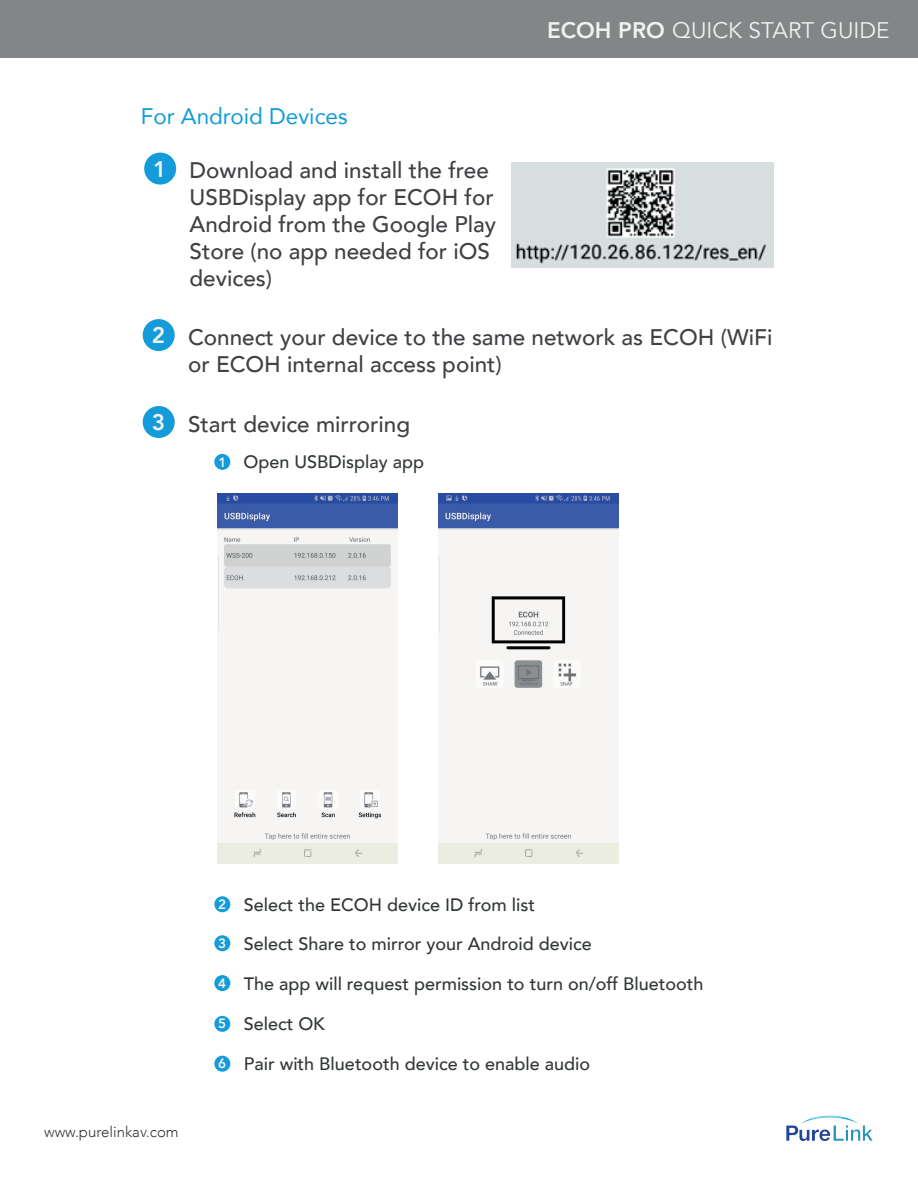
<style>
.page{position:relative;width:918px;height:1188px;background:#fff}
.page>*{position:absolute;margin:0;border:0;box-sizing:border-box;transform-origin:0 0}
.t1{font:500 22.5px/27px "Avenir";color:#3f4144}
.t2{font:22.5px "Avenir";color:#f1f3f2}
.t3{font:22.5px "Avenir";color:#139cd9}
.t4{font:800 22.5px "Avenir";color:#f1f3f2}
.t5{font:500 18px/39px "Avenir";color:#323738}
.t6{font:300 15px "Avenir";color:#323738}
.t7{font:800 13.5px "Avenir";color:#f1f3f2}
.s1{font-weight:800}
.s2{font-weight:800;color:#f1f3f2}
</style>
<div class="page">
<img style="left:786px;top:1115px;width:87px;height:26px">
<div style="left:0;top:0;width:918px;height:57px;background:#828687"></div>
<div style="left:214px;top:454px;width:16px;height:16px;background:#139cd9;border-radius:50%"></div>
<div style="left:214px;top:896px;width:16px;height:16px;background:#139cd9;border-radius:50%"></div>
<div style="left:214px;top:935px;width:16px;height:16px;background:#139cd9;border-radius:50%"></div>
<div style="left:214px;top:975px;width:16px;height:16px;background:#139cd9;border-radius:50%"></div>
<div style="left:214px;top:1016px;width:16px;height:16px;background:#139cd9;border-radius:50%"></div>
<div style="left:214px;top:1056px;width:16px;height:16px;background:#139cd9;border-radius:50%"></div>
<img style="left:217px;top:494px;width:180px;height:370px">
<img style="left:439px;top:494px;width:180px;height:370px">
<div style="left:144px;top:153px;width:32px;height:32px;background:#139cd9;border-radius:50%"></div>
<div style="left:143px;top:319px;width:32px;height:32px;background:#139cd9;border-radius:50%"></div>
<div style="left:143px;top:406px;width:32px;height:32px;background:#139cd9;border-radius:50%"></div>
<img style="left:511px;top:162px;width:262px;height:105px">
<p class="t3" style="left:141px;top:98px;width:208px">For Android Devices</p>
<p class="t1" style="left:190px;top:155px;width:308px">Download and install the free<br>USBDisplay app for ECOH for<br>Android from the Google Play<br>Store (no app needed for iOS devices)</p>
<p class="t4" style="left:153px;top:152px;width:15px">1</p>
<p class="t2" style="left:547px;top:17px;width:344px"><span class="s1">ECOH PRO</span> QUICK START GUIDE</p>
<p class="t4" style="left:152px;top:318px;width:15px">2</p>
<p class="t1" style="left:188px;top:322px;width:586px">Connect your device to the same network as ECOH (WiFi or ECOH internal access point)</p>
<p class="t1" style="left:152px;top:409px;width:260px"><span class="s2">3</span> Start device mirroring</p>
<p class="t7" style="left:219px;top:451px;width:9px">1</p>
<p class="t5" style="left:244px;top:441px;width:182px">Open USBDisplay app</p>
<p class="t6" style="left:44px;top:1123px;width:136px">www.purelinkav.com</p>
<p class="t7" style="left:218px;top:894px;width:9px">2</p>
<p class="t7" style="left:218px;top:933px;width:9px">3</p>
<p class="t7" style="left:218px;top:972px;width:9px">4</p>
<p class="t7" style="left:218px;top:1013px;width:9px">5</p>
<p class="t7" style="left:218px;top:1053px;width:9px">6</p>
<p class="t5" style="left:244px;top:884px;width:350px">Select the ECOH device ID from list<br>Select Share to mirror your Android device</p>
<p class="t5" style="left:244px;top:963px;width:461px">The app will request permission to turn on/off Bluetooth</p>
<p class="t5" style="left:244px;top:1004px;width:83px">Select OK</p>
<p class="t5" style="left:244px;top:1043px;width:348px">Pair with Bluetooth device to enable audio</p>
</div>
